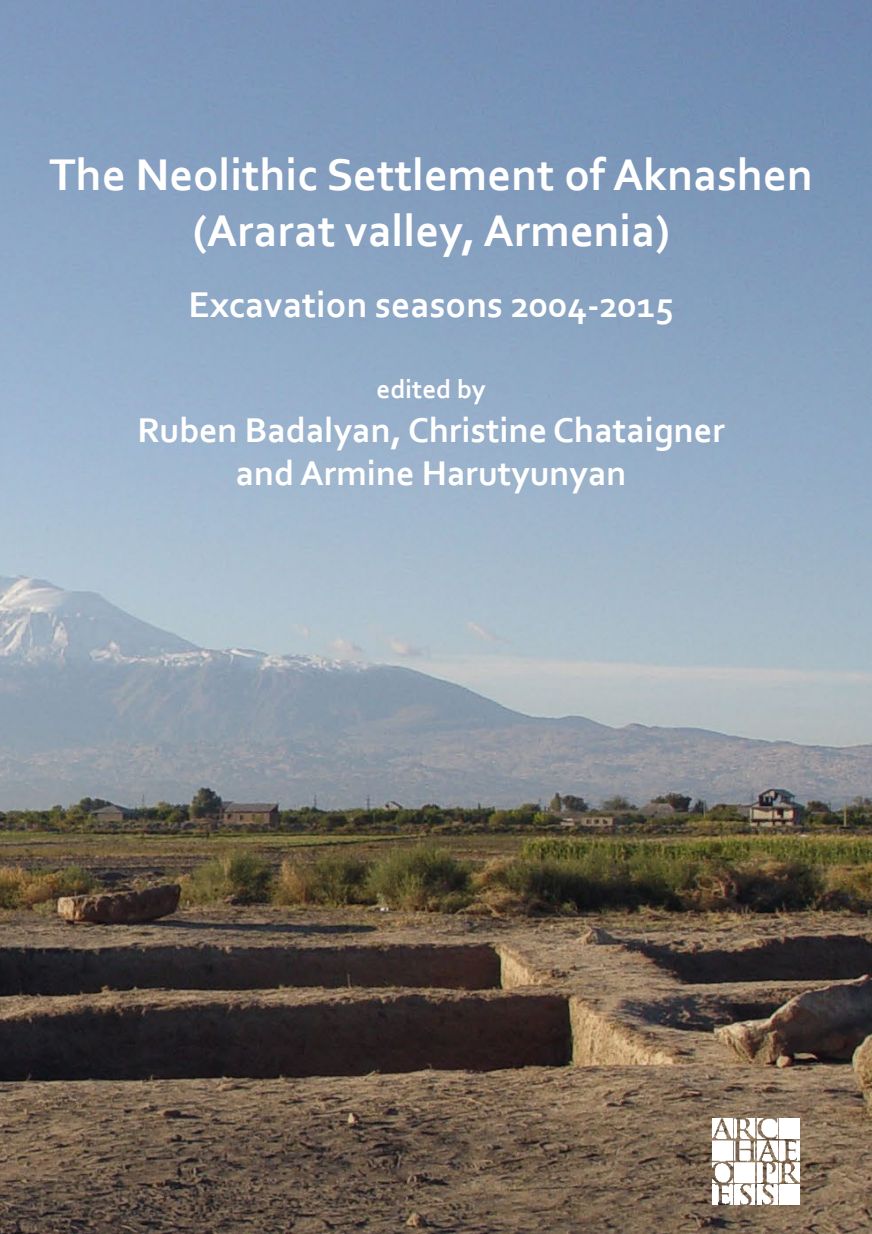
<style>
.page{position:relative;width:872px;height:1234px;background:#fff}
.page>*{position:absolute;margin:0;border:0;box-sizing:border-box;transform-origin:0 0}
.t1{font:700 46.5px/55.8px "Corbel";color:#fff;text-align:center}
.t2{font:700 37.5px "Corbel";color:#fff}
.t3{font:700 36px/43.2px "Corbel";color:#fff;text-align:center}
.t4{font:700 27px "Corbel";color:#fff}
</style>
<div class="page">
<img style="left:0;top:0;width:872px;height:1233px">
<img style="left:712px;top:1118px;width:87px;height:86px">
<svg style="left:866px;top:0;width:6px;height:3px"></svg>
<p class="t1" style="left:49px;top:145px;width:765px">The Neolithic Settlement of Aknashen (Ararat valley, Armenia)</p>
<p class="t2" style="left:188px;top:281px;width:487px">Excavation seasons 2004-2015</p>
<p class="t4" style="left:376px;top:372px;width:111px">edited by</p>
<p class="t3" style="left:137px;top:407px;width:589px">Ruben Badalyan, Christine Chataigner and Armine Harutyunyan</p>
</div>
